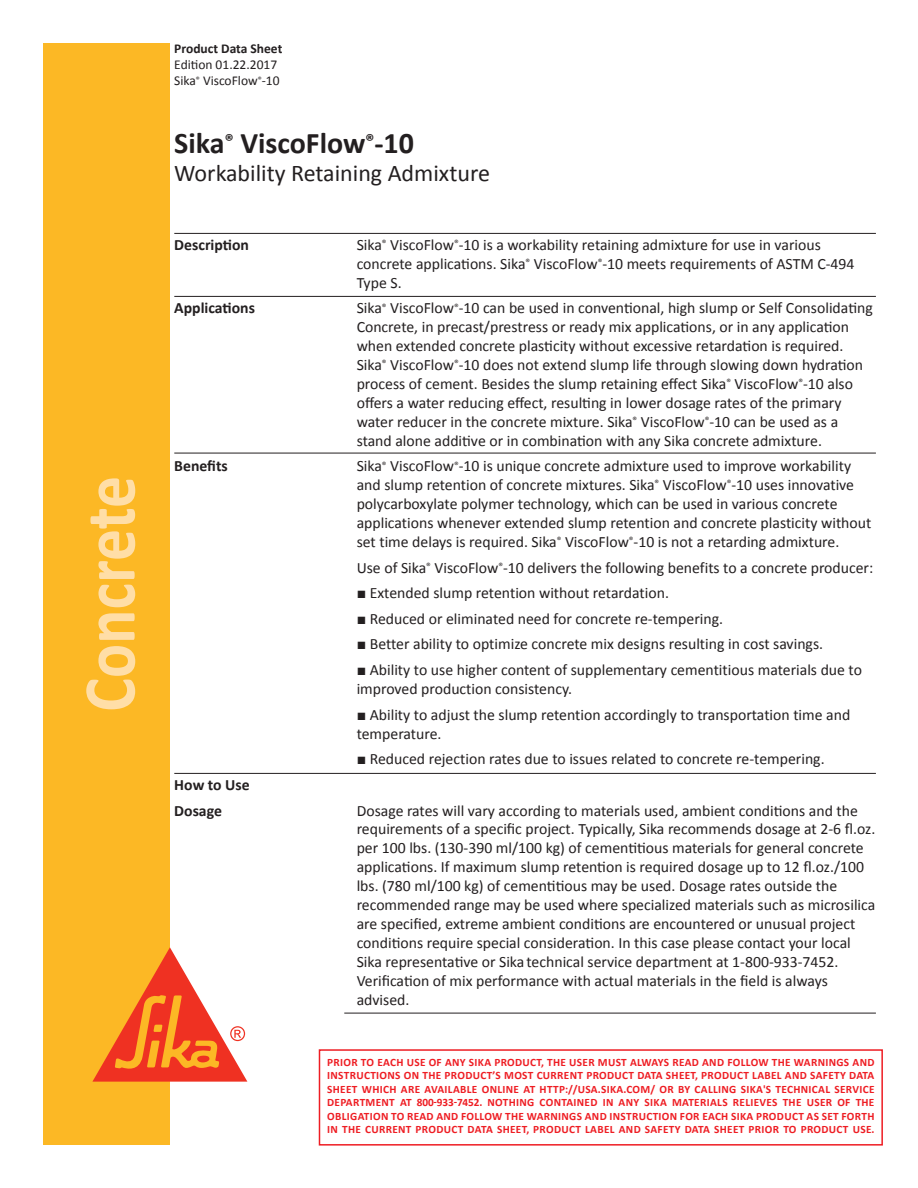
<style>
.page{position:relative;width:918px;height:1188px;background:#fff}
.page>*{position:absolute;margin:0;border:0;box-sizing:border-box;transform-origin:0 0}
.t1{font:700 75px "Calibri";color:#ffdea7;scale:.85 1}
.Product{font:700 30px "Calibri";color:#231f20}
.Description{font:24px "Calibri";color:#231f20}
.Body_text{font:15.75px/18.9px "Calibri";color:#231f20}
.Body_text-2{font:700 15.75px "Calibri";color:#231f20}
.t2{font:13.5px "Calibri";color:#231f20}
.t3{font:700 13.5px "Calibri";color:#231f20}
.t4{font:700 11.25px/13.5px "Calibri";letter-spacing:.03em;color:#ee1d23;text-align:justify}
.s1{font-family:"Arial"}
</style>
<div class="page">
<div style="left:43px;top:43px;width:126px;height:1102px;background:#fcb825"></div>
<svg style="left:92px;top:947px;width:155px;height:135px"></svg>
<div style="left:319px;top:1049px;width:564px;height:97px;border:2px solid #ee1d23"></div>
<hr style="left:174px;top:296px;width:702px;height:1px;background:#231f20">
<hr style="left:174px;top:233px;width:702px;height:1px;background:#231f20">
<hr style="left:174px;top:773px;width:702px;height:1px;background:#231f20">
<hr style="left:174px;top:453px;width:702px;height:1px;background:#231f20">
<hr style="left:344px;top:1013px;width:532px;height:1px;background:#231f20">
<h1 class="t1" style="left:62px;top:712px;width:279px;rotate:-90deg">Concrete</h1>
<p class="t3" style="left:174px;top:40px;width:110px">Product Data Sheet</p>
<p class="t2" style="left:174px;top:56px;width:104px">Edition 01.22.2017</p>
<p class="t2" style="left:174px;top:72px;width:107px">Sika<sup>®</sup> ViscoFlow<sup>®</sup>-10</p>
<p class="Product" style="left:174px;top:123px;width:241px">Sika<sup>®</sup> ViscoFlow<sup>®</sup>-10</p>
<p class="Description" style="left:174px;top:158px;width:317px">Workability Retaining Admixture</p>
<p class="Body_text-2" style="left:174px;top:235px;width:76px">Description</p>
<p class="Body_text" style="left:357px;top:235px;width:499px">Sika<sup>®</sup> ViscoFlow<sup>®</sup>-10 is a workability retaining admixture for use in various concrete applications. Sika<sup>®</sup> ViscoFlow<sup>®</sup>-10 meets requirements of ASTM C-494<br>Type S.</p>
<p class="Body_text-2" style="left:174px;top:298px;width:82px">Applications</p>
<p class="Body_text" style="left:357px;top:299px;width:518px">Sika<sup>®</sup> ViscoFlow<sup>®</sup>-10 can be used in conventional, high slump or Self Consolidating Concrete, in precast/prestress or ready mix applications, or in any application when extended concrete plasticity without excessive retardation is required.<br>Sika<sup>®</sup> ViscoFlow<sup>®</sup>-10 does not extend slump life through slowing down hydration process of cement. Besides the slump retaining effect Sika<sup>®</sup> ViscoFlow<sup>®</sup>-10 also offers a water reducing effect, resulting in lower dosage rates of the primary water reducer in the concrete mixture. Sika<sup>®</sup> ViscoFlow<sup>®</sup>-10 can be used as a stand alone additive or in combination with any Sika concrete admixture.</p>
<p class="Body_text-2" style="left:174px;top:456px;width:55px">Benefits</p>
<p class="Body_text" style="left:357px;top:457px;width:516px">Sika<sup>®</sup> ViscoFlow<sup>®</sup>-10 is unique concrete admixture used to improve workability and slump retention of concrete mixtures. Sika<sup>®</sup> ViscoFlow<sup>®</sup>-10 uses innovative polycarboxylate polymer technology, which can be used in various concrete applications whenever extended slump retention and concrete plasticity without set time delays is required. Sika<sup>®</sup> ViscoFlow<sup>®</sup>-10 is not a retarding admixture.</p>
<p class="Body_text" style="left:357px;top:558px;width:518px">Use of Sika<sup>®</sup> ViscoFlow<sup>®</sup>-10 delivers the following benefits to a concrete producer:</p>
<p class="Body_text" style="left:357px;top:584px;width:314px"><span class="s1">■</span> Extended slump retention without retardation.</p>
<p class="Body_text" style="left:357px;top:609px;width:368px"><span class="s1">■</span> Reduced or eliminated need for concrete re-tempering.</p>
<p class="Body_text" style="left:357px;top:635px;width:468px"><span class="s1">■</span> Better ability to optimize concrete mix designs resulting in cost savings.</p>
<p class="Body_text" style="left:357px;top:661px;width:507px"><span class="s1">■</span> Ability to use higher content of supplementary cementitious materials due to improved production consistency.</p>
<p class="Body_text" style="left:357px;top:705px;width:495px"><span class="s1">■</span> Ability to adjust the slump retention accordingly to transportation time and temperature.</p>
<p class="Body_text" style="left:357px;top:750px;width:469px"><span class="s1">■</span> Reduced rejection rates due to issues related to concrete re-tempering.</p>
<p class="Body_text-2" style="left:174px;top:775px;width:77px">How to Use</p>
<p class="Body_text-2" style="left:174px;top:800px;width:49px">Dosage</p>
<p class="Body_text" style="left:357px;top:801px;width:520px">Dosage rates will vary according to materials used, ambient conditions and the requirements of a specific project. Typically, Sika recommends dosage at 2-6 fl.oz. per 100 lbs. (130-390 ml/100 kg) of cementitious materials for general concrete applications. If maximum slump retention is required dosage up to 12 fl.oz./100 lbs. (780 ml/100 kg) of cementitious may be used. Dosage rates outside the recommended range may be used where specialized materials such as microsilica are specified, extreme ambient conditions are encountered or unusual project conditions require special consideration. In this case please contact your local Sika representative or Sika technical service department at 1-800-933-7452.<br>Verification of mix performance with actual materials in the field is always advised.</p>
<p class="t4" style="left:327px;top:1055px;width:549px">PRIOR TO EACH USE OF ANY SIKA PRODUCT, THE USER MUST ALWAYS READ AND FOLLOW THE WARNINGS AND INSTRUCTIONS ON THE PRODUCT’S MOST CURRENT PRODUCT DATA SHEET, PRODUCT LABEL AND SAFETY DATA SHEET WHICH ARE AVAILABLE ONLINE AT HTTP://USA.SIKA.COM/ OR BY CALLING SIKA'S TECHNICAL SERVICE DEPARTMENT AT 800-933-7452. NOTHING CONTAINED IN ANY SIKA MATERIALS RELIEVES THE USER OF THE OBLIGATION TO READ AND FOLLOW THE WARNINGS AND INSTRUCTION FOR EACH SIKA PRODUCT AS SET FORTH IN THE CURRENT PRODUCT DATA SHEET, PRODUCT LABEL AND SAFETY DATA SHEET PRIOR TO PRODUCT USE.</p>
</div>
